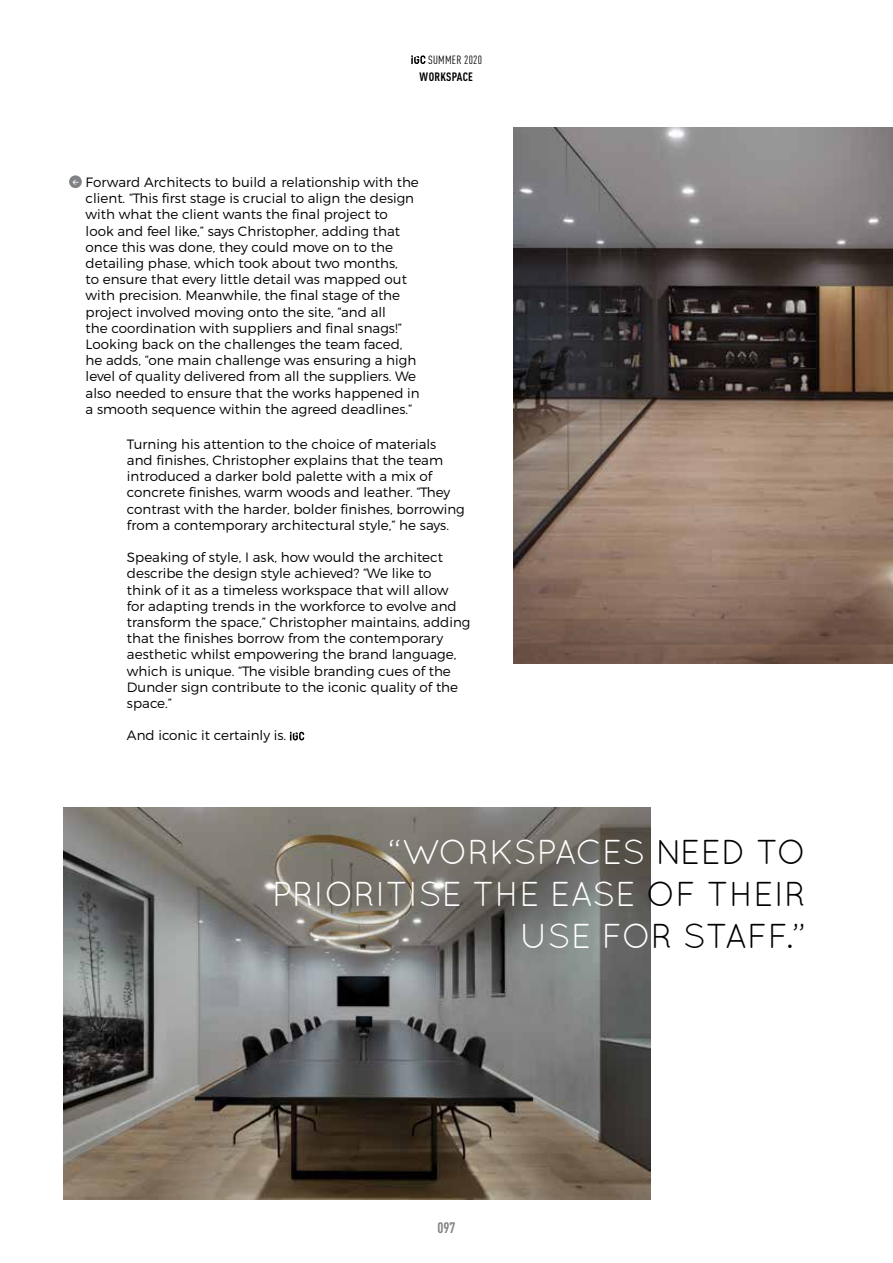
<style>
.page{position:relative;width:893px;height:1263px;background:#fff}
.page>*{position:absolute;margin:0;border:0;box-sizing:border-box;transform-origin:0 0}
.t1{font:34.5px/42px "Quicksand";color:#fff;text-align:right}
.t2{font:700 15px "DIN Cond";color:#808285}
.t3{font:300 13.5px/16.2px "Montserrat";color:#000}
.t4{font:700 12px "DIN Cond";letter-spacing:.02em;color:#000}
.t5{font:11.85px "DIN Cond";letter-spacing:.02em;color:#000}
.s1{color:#000}
</style>
<div class="page">
<svg style="left:411px;top:55px;width:14px;height:9px"></svg>
<img style="left:64px;top:808px;width:587px;height:391px">
<img style="left:514px;top:128px;width:379px;height:536px">
<svg style="left:290px;top:732px;width:14px;height:8px"></svg>
<div style="left:69px;top:175px;width:13px;height:13px;background:#808285;border-radius:50%"></div>
<p class="t5" style="left:428px;top:53px;width:55px">SUMMER 2020</p>
<p class="t4" style="left:420px;top:70px;width:55px">WORKSPACE</p>
<p class="t3" style="left:86px;top:174px;width:336px">Forward Architects to build a relationship with the client. “This first stage is crucial to align the design with what the client wants the final project to<br>look and feel like,” says Christopher, adding that once this was done, they could move on to the detailing phase, which took about two months,<br>to ensure that every little detail was mapped out with precision. Meanwhile, the final stage of the project involved moving onto the site, “and all<br>the coordination with suppliers and final snags!” Looking back on the challenges the team faced, he adds, “one main challenge was ensuring a high level of quality delivered from all the suppliers. We also needed to ensure that the works happened in a smooth sequence within the agreed deadlines.”</p>
<p class="t3" style="left:127px;top:436px;width:339px">Turning his attention to the choice of materials and finishes, Christopher explains that the team introduced a darker bold palette with a mix of concrete finishes, warm woods and leather. “They contrast with the harder, bolder finishes, borrowing from a contemporary architectural style,” he says.</p>
<p class="t3" style="left:127px;top:549px;width:345px">Speaking of style, I ask, how would the architect describe the design style achieved? “We like to<br>think of it as a timeless workspace that will allow<br>for adapting trends in the workforce to evolve and transform the space,” Christopher maintains, adding that the finishes borrow from the contemporary aesthetic whilst empowering the brand language, which is unique. “The visible branding cues of the Dunder sign contribute to the iconic quality of the space.”</p>
<p class="t3" style="left:127px;top:727px;width:161px">And iconic it certainly is.</p>
<h1 class="t1" style="left:272px;top:831px;width:535px">“WORKSPACES <span class="s1">NEED TO<br></span>PRIORITISE THE EASE <span class="s1">OF THEIR<br></span>USE FO<span class="s1">R STAFF.”</span></h1>
<p class="t2" style="left:437px;top:1218px;width:20px">097</p>
</div>
